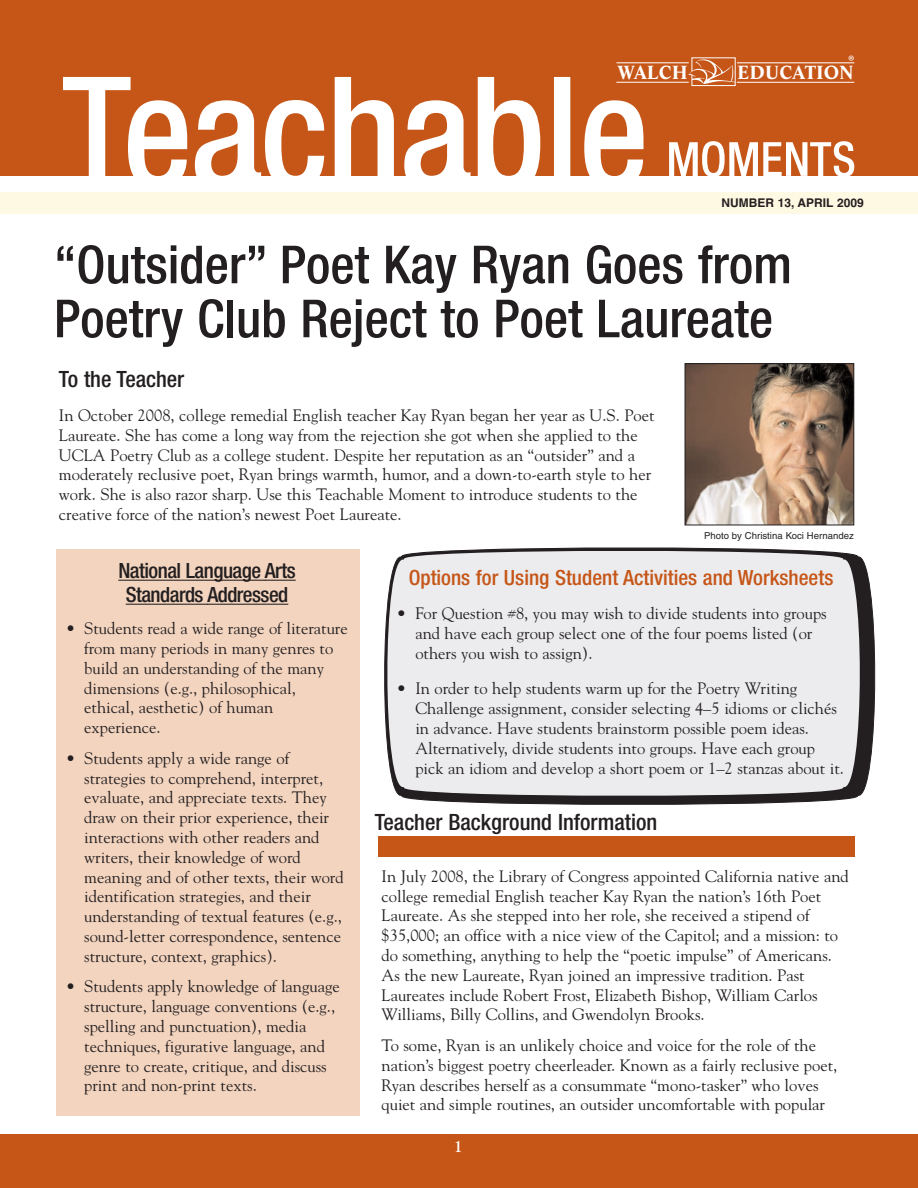
<style>
.page{position:relative;width:918px;height:1188px;background:#fff}
.page>*{position:absolute;margin:0;border:0;box-sizing:border-box;transform-origin:0 0}
.t1{font:500 condensed 52.5px/54px "Helvetica Neue";color:#231f20}
.t2{font:500 condensed 22.5px "Helvetica Neue";color:#231f20}
.t3{font:500 condensed 21px "Helvetica Neue";color:#c65618}
.t4{font:500 condensed 21px/24px "Helvetica Neue";letter-spacing:-.025em;color:#231f20;text-align:center}
.t5{font:700 18.6px "Life BT";color:#fff}
.t6{font:16.5px/19.8px "Goudy";color:#231f20}
.t7{font:700 16.5px "Goudy";color:#fff}
.t8{font:15.3px "Myriad Pro";color:#fff}
.t9{font:700 12px "Helvetica";color:#231f20}
.t10{font:9.6px "Helvetica";color:#231f20}
</style>
<div class="page">
<svg style="left:411px;top:547px;width:465px;height:258px"></svg>
<svg style="left:384px;top:548px;width:482px;height:251px;background:#e1e0e2"></svg>
<div style="left:0;top:0;width:918px;height:176px;background:#c65618"></div>
<div style="left:0;top:1134px;width:918px;height:54px;background:#c65618"></div>
<svg style="left:688px;top:57px;width:48px;height:29px"></svg>
<hr style="left:616px;top:62px;width:73px;height:1px;background:#fff">
<hr style="left:616px;top:82px;width:73px;height:1px;background:#fff">
<hr style="left:737px;top:62px;width:117px;height:1px;background:#fff">
<hr style="left:737px;top:82px;width:117px;height:1px;background:#fff">
<div style="left:0;top:192px;width:918px;height:22px;background:#fef9e3"></div>
<svg style="left:63px;top:77px;width:580px;height:99px"></svg>
<svg style="left:669px;top:141px;width:185px;height:35px"></svg>
<img style="left:687px;top:365px;width:165px;height:158px">
<div style="left:685px;top:363px;width:169px;height:162px;border:1px solid #231f20"></div>
<div style="left:378px;top:836px;width:476px;height:20px;background:#c65618"></div>
<div style="left:56px;top:549px;width:303px;height:567px;background:#f3d4bf"></div>
<hr style="left:118px;top:580px;width:148px;height:1px;background:#231f20">
<hr style="left:265px;top:580px;width:31px;height:1px;background:#231f20">
<hr style="left:126px;top:604px;width:59px;height:1px;background:#231f20">
<svg style="left:185px;top:604px;width:22px;height:1px"></svg>
<hr style="left:207px;top:604px;width:36px;height:1px;background:#231f20">
<hr style="left:243px;top:604px;width:45px;height:1px;background:#231f20">
<p class="t8" style="left:848px;top:52px;width:8px">®</p>
<p class="t5" style="left:617px;top:65px;width:72px">WALCH</p>
<p class="t5" style="left:737px;top:65px;width:118px">EDUCATION</p>
<p class="t9" style="left:721px;top:198px;width:144px">NUMBER 13, APRIL 2009</p>
<h1 class="t1" style="left:54px;top:242px;width:740px">“Outsider” Poet Kay Ryan Goes from<br>Poetry Club Reject to Poet Laureate</h1>
<h2 class="t2" style="left:59px;top:371px;width:127px">To the Teacher</h2>
<p class="t6" style="left:59px;top:407px;width:597px">In October 2008, college remedial English teacher Kay Ryan began her year as U.S. Poet Laureate. She has come a long way from the rejection she got when she applied to the UCLA Poetry Club as a college student. Despite her reputation as an “outsider” and a moderately reclusive poet, Ryan brings warmth, humor, and a down-to-earth style to her work. She is also razor sharp. Use this Teachable Moment to introduce students to the creative force of the nation’s newest Poet Laureate.</p>
<p class="t4" style="left:118px;top:560px;width:179px">National Language Arts<br>Standards Addressed</p>
<p class="t6" style="left:84px;top:620px;width:265px;text-indent:-18px">• Students read a wide range of literature from many periods in many genres to build an understanding of the many dimensions (e.g., philosophical, ethical, aesthetic) of human experience.</p>
<p class="t6" style="left:84px;top:750px;width:261px;text-indent:-18px">• Students apply a wide range of strategies to comprehend, interpret, evaluate, and appreciate texts. They draw on their prior experience, their interactions with other readers and writers, their knowledge of word meaning and of other texts, their word identification strategies, and their understanding of textual features (e.g., sound-letter correspondence, sentence structure, context, graphics).</p>
<p class="t6" style="left:84px;top:978px;width:257px;text-indent:-18px">• Students apply knowledge of language structure, language conventions (e.g., spelling and punctuation), media techniques, figurative language, and genre to create, critique, and discuss print and non-print texts.</p>
<p class="t10" style="left:704px;top:532px;width:151px">Photo by Christina Koci Hernandez</p>
<p class="t3" style="left:409px;top:570px;width:426px">Options for Using Student Activities and Worksheets</p>
<p class="t6" style="left:415px;top:605px;width:413px;text-indent:-19px">• For Question #8, you may wish to divide students into groups and have each group select one of the four poems listed (or others you wish to assign).</p>
<p class="t6" style="left:415px;top:680px;width:430px;text-indent:-19px">• In order to help students warm up for the Poetry Writing Challenge assignment, consider selecting 4–5 idioms or clichés in advance. Have students brainstorm possible poem ideas.<br>Alternatively, divide students into groups. Have each group pick an idiom and develop a short poem or 1–2 stanzas about it.</p>
<h2 class="t2" style="left:375px;top:814px;width:284px">Teacher Background Information</h2>
<p class="t6" style="left:382px;top:868px;width:469px">In July 2008, the Library of Congress appointed California native and college remedial English teacher Kay Ryan the nation’s 16th Poet Laureate. As she stepped into her role, she received a stipend of $35,000; an office with a nice view of the Capitol; and a mission: to do something, anything to help the “poetic impulse” of Americans.<br>As the new Laureate, Ryan joined an impressive tradition. Past Laureates include Robert Frost, Elizabeth Bishop, William Carlos Williams, Billy Collins, and Gwendolyn Brooks.</p>
<p class="t6" style="left:382px;top:1037px;width:457px">To some, Ryan is an unlikely choice and voice for the role of the nation’s biggest poetry cheerleader. Known as a fairly reclusive poet, Ryan describes herself as a consummate “mono-tasker” who loves quiet and simple routines, an outsider uncomfortable with popular</p>
<p class="t7" style="left:454px;top:1140px;width:11px">1</p>
</div>
